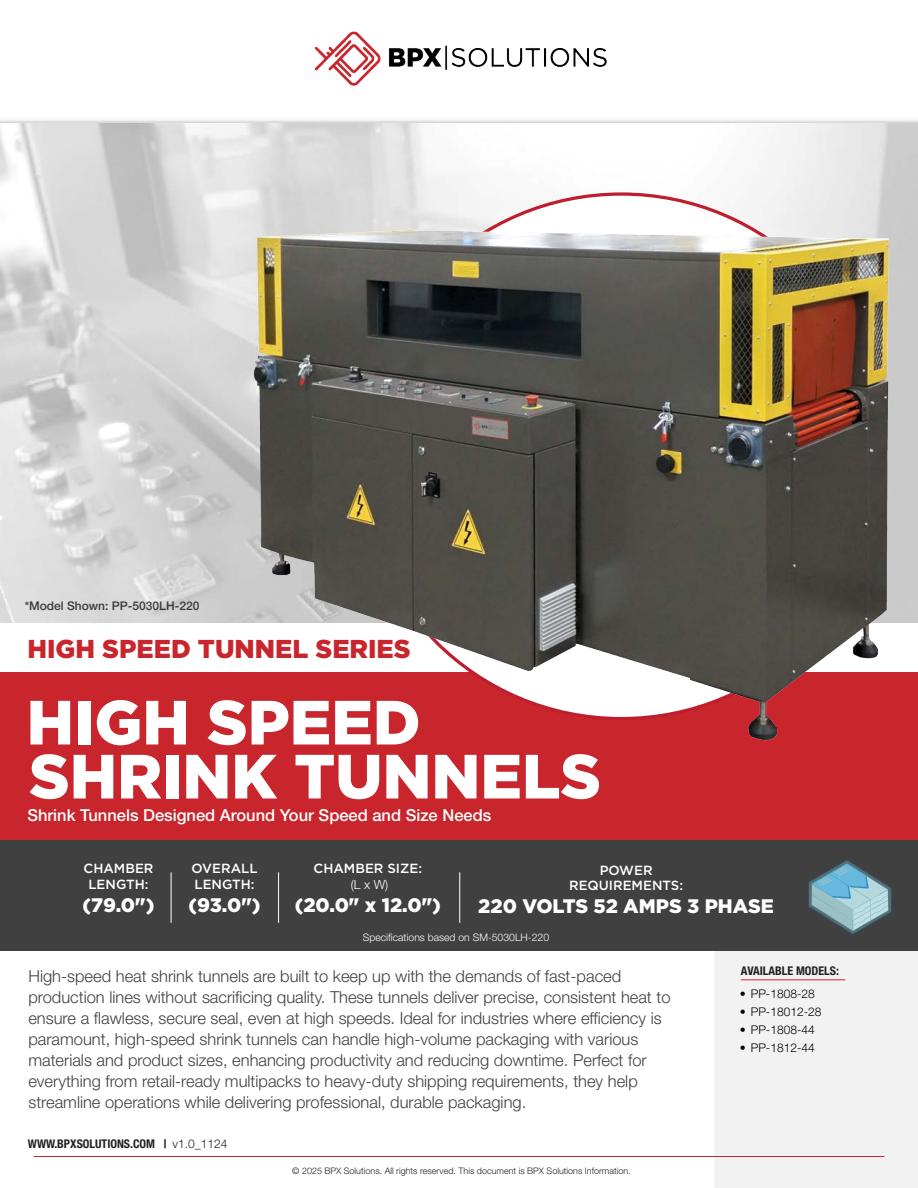
<style>
.page{position:relative;width:918px;height:1188px;background:#fff}
.page>*{position:absolute;margin:0;border:0;box-sizing:border-box;transform-origin:0 0}
.t1{font:900 62.4px/54px "Gotham Pro";color:#fff}
.t2{font:900 25.8px "Gotham Pro";color:#c8252d}
.t3{font:900 19.5px "Gotham Pro";color:#fff}
.t4{font:300 16.5px/21px "Helvetica Neue LT Std";color:#404041}
.t5{font:500 16.5px "Helvetica Neue LT Std";color:#fff}
.t6{font:500 13.2px/15.1px "Gotham";color:#fff;text-align:center}
.t7{font:300 12.6px "Helvetica Neue LT Std";color:#fff}
.t8{font:700 condensed 12px "Helvetica Neue LT Std";color:#231f20}
.t9{font:300 12px "Helvetica Neue LT Std";color:#000}
.t10{font:500 12px "Helvetica Neue LT Std";color:#3a393a}
.t11{font:300 10.35px "Helvetica Neue LT Std";color:#fff}
.t12{font:300 9px "Helvetica Neue LT Std";color:#221f1f}
.s1{color:#221f1f}
.s2{font-weight:300;font-stretch:normal;color:#221f1f}
</style>
<div class="page">
<div style="left:714px;top:950px;width:204px;height:238px;background:#f2f2f2"></div>
<hr style="left:741px;top:979px;width:104px;height:1px;background:#c8252d">
<img style="left:0;top:122px;width:918px;height:501px">
<div style="left:0;top:630px;width:918px;height:210px;background:#c8252d"></div>
<div style="left:0;top:624px;width:918px;height:48px;background:#fff"></div>
<div style="left:0;top:840px;width:918px;height:111px;background:#404041"></div>
<hr style="left:171px;top:872px;width:1px;height:51px;background:#fff">
<hr style="left:278px;top:872px;width:1px;height:51px;background:#fff">
<hr style="left:459px;top:872px;width:1px;height:51px;background:#fff">
<img style="left:217px;top:170px;width:701px;height:571px">
<svg style="left:808px;top:860px;width:84px;height:74px"></svg>
<hr style="left:34px;top:1156px;width:850px;height:1px;background:#c7262d">
<img style="left:314px;top:31px;width:293px;height:55px">
<p class="t10" style="left:25px;top:598px;width:176px">*Model Shown: PP-5030LH-220</p>
<h2 class="t2" style="left:27px;top:634px;width:385px">HIGH SPEED TUNNEL SERIES</h2>
<h1 class="t1" style="left:27px;top:694px;width:576px">HIGH SPEED<br>SHRINK TUNNELS</h1>
<p class="t5" style="left:27px;top:805px;width:465px">Shrink Tunnels Designed Around Your Speed and Size Needs</p>
<p class="t6" style="left:84px;top:861px;width:71px">CHAMBER<br>LENGTH:</p>
<p class="t3" style="left:83px;top:893px;width:73px">(79.0")</p>
<p class="t6" style="left:192px;top:861px;width:67px;text-align:left">OVERALL<br>LENGTH:</p>
<p class="t6" style="left:314px;top:861px;width:110px">CHAMBER SIZE:</p>
<p class="t6" style="left:569px;top:862px;width:115px">POWER<br>REQUIREMENTS:</p>
<p class="t7" style="left:351px;top:876px;width:39px">(L x W)</p>
<p class="t3" style="left:295px;top:893px;width:148px">(20.0" x 12.0")</p>
<p class="t3" style="left:478px;top:895px;width:297px">220 VOLTS 52 AMPS 3 PHASE</p>
<p class="t3" style="left:188px;top:893px;width:74px">(93.0")</p>
<p class="t11" style="left:363px;top:931px;width:188px">Specifications based on SM-5030LH-220</p>
<p class="t4" style="left:28px;top:966px;width:644px">High-speed heat shrink tunnels are built to keep up with the demands of fast-paced production lines without sacrificing quality. These tunnels deliver precise, consistent heat to ensure a flawless, secure seal, even at high speeds. Ideal for industries where efficiency is paramount, high-speed shrink tunnels can handle high-volume packaging with various materials and product sizes, enhancing productivity and reducing downtime. Perfect for everything from retail-ready multipacks to heavy-duty shipping requirements, they help streamline operations while delivering professional, durable packaging.</p>
<p class="t8" style="left:28px;top:1137px;width:201px">WWW.BPXSOLUTIONS.COM <span class="s1">|</span> <span class="s2">v1.0_1124</span></p>
<p class="t12" style="left:292px;top:1165px;width:340px">© 2025 BPX Solutions. All rights reserved. This document is BPX Solutions Information.</p>
<p class="t8" style="left:741px;top:964px;width:100px">AVAILABLE MODELS:</p>
<p class="t9" style="left:740px;top:987px;width:76px">• PP-1808-28</p>
<p class="t9" style="left:740px;top:1005px;width:83px">• PP-18012-28</p>
<p class="t9" style="left:740px;top:1023px;width:76px">• PP-1808-44</p>
<p class="t9" style="left:740px;top:1041px;width:76px">• PP-1812-44</p>
</div>
